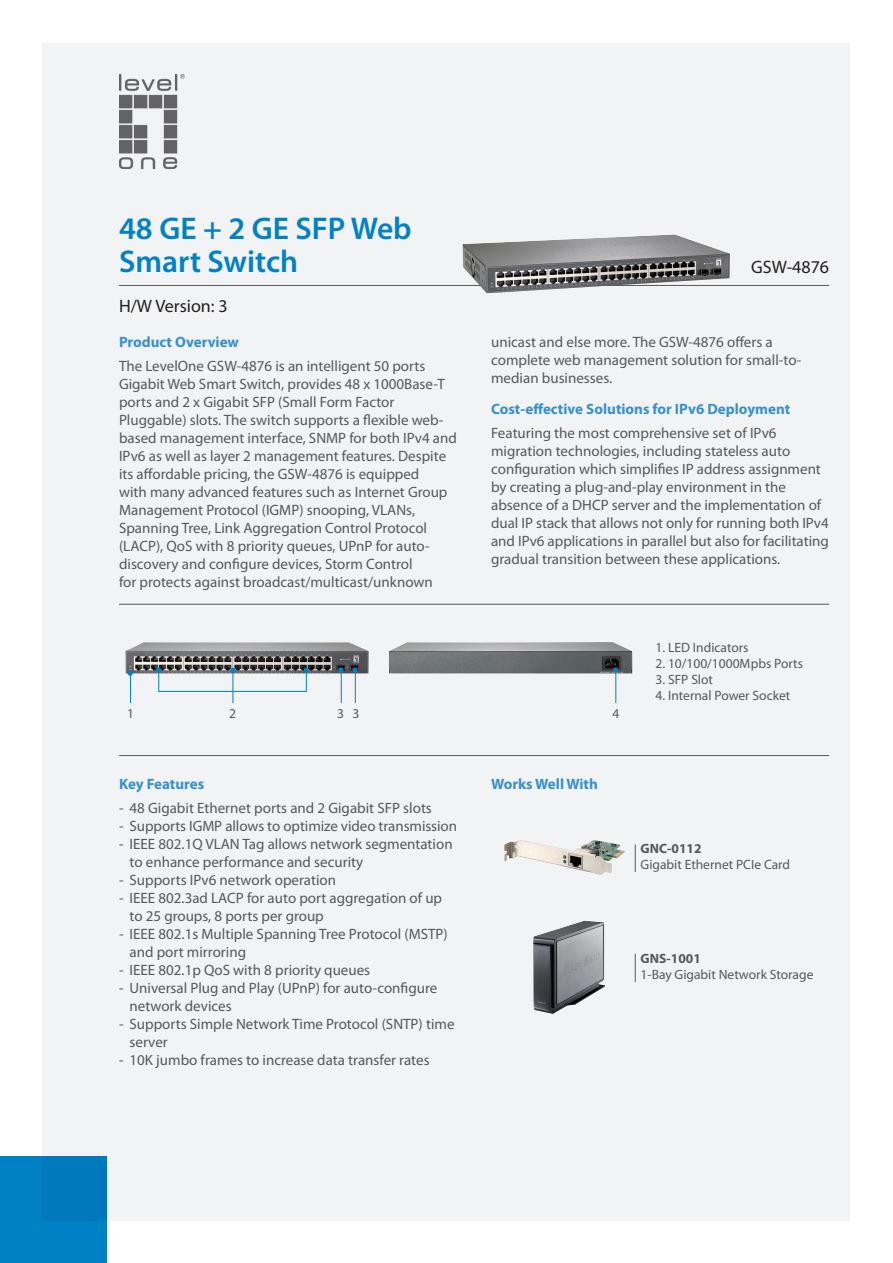
<style>
.page{position:relative;width:893px;height:1263px;background:#fff}
.page>*{position:absolute;margin:0;border:0;box-sizing:border-box;transform-origin:0 0}
.t1{font:600 31.5px/33px "Myriad Pro";color:#0080c5}
.t2{font:18px "Myriad Pro";color:#231f20}
.t3{font:15px/18px "Myriad Pro";color:#57585a}
.t4{font:700 15px "Myriad Pro";color:#3790ce}
.t5{font:13.5px "Myriad Pro";color:#57585a}
.t6{font:700 13.5px "Myriad Pro";color:#57585a}
</style>
<div class="page">
<div style="left:43px;top:43px;width:807px;height:1177px;background:#f2f3f4"></div>
<div style="left:0;top:1157px;width:106px;height:106px;background:#0080c5"></div>
<img style="left:119px;top:74px;width:66px;height:94px">
<hr style="left:119px;top:285px;width:710px;height:1px;background:#57585a">
<img style="left:125px;top:642px;width:244px;height:31px">
<img style="left:389px;top:642px;width:243px;height:31px">
<hr style="left:119px;top:604px;width:710px;height:1px;background:#57585a">
<hr style="left:119px;top:755px;width:710px;height:1px;background:#57585a">
<svg style="left:635px;top:844px;width:1px;height:28px"></svg>
<hr style="left:233px;top:670px;width:1px;height:33px;background:#0080c5">
<svg style="left:156px;top:668px;width:153px;height:24px"></svg>
<hr style="left:615px;top:671px;width:1px;height:32px;background:#0080c5">
<svg style="left:613px;top:667px;width:5px;height:6px"></svg>
<hr style="left:341px;top:671px;width:1px;height:32px;background:#0080c5">
<hr style="left:355px;top:671px;width:1px;height:32px;background:#0080c5">
<svg style="left:338px;top:667px;width:5px;height:6px"></svg>
<svg style="left:352px;top:667px;width:5px;height:6px"></svg>
<svg style="left:128px;top:671px;width:5px;height:32px"></svg>
<svg style="left:635px;top:954px;width:1px;height:28px"></svg>
<img style="left:463px;top:234px;width:267px;height:59px">
<img style="left:504px;top:840px;width:97px;height:35px">
<img style="left:533px;top:921px;width:72px;height:93px">
<h1 class="t1" style="left:119px;top:211px;width:294px">48 GE + 2 GE SFP Web<br>Smart Switch</h1>
<p class="t2" style="left:119px;top:295px;width:110px">H/W Version: 3</p>
<p class="t4" style="left:119px;top:332px;width:121px">Product Overview</p>
<p class="t3" style="left:119px;top:357px;width:339px">The LevelOne GSW-4876 is an intelligent 50 ports Gigabit Web Smart Switch, provides 48 x 1000Base-T ports and 2 x Gigabit SFP (Small Form Factor Pluggable) slots. The switch supports a flexible web&shy;based management interface, SNMP for both IPv4 and IPv6 as well as layer 2 management features. Despite its affordable pricing, the GSW-4876 is equipped<br>with many advanced features such as Internet Group Management Protocol (IGMP) snooping, VLANs, Spanning Tree, Link Aggregation Control Protocol (LACP), QoS with 8 priority queues, UPnP for auto&shy;discovery and configure devices, Storm Control<br>for protects against broadcast/multicast/unknown</p>
<p class="t2" style="left:751px;top:256px;width:79px">GSW-4876</p>
<p class="t3" style="left:491px;top:332px;width:312px">unicast and else more. The GSW-4876 offers a complete web management solution for small-to&shy;median businesses.</p>
<p class="t4" style="left:491px;top:399px;width:301px">Cost-effective Solutions for IPv6 Deployment</p>
<p class="t3" style="left:491px;top:424px;width:339px">Featuring the most comprehensive set of IPv6 migration technologies, including stateless auto configuration which simplifies IP address assignment by creating a plug-and-play environment in the absence of a DHCP server and the implementation of dual IP stack that allows not only for running both IPv4 and IPv6 applications in parallel but also for facilitating gradual transition between these applications.</p>
<p class="t5" style="left:655px;top:639px;width:95px">1. LED Indicators</p>
<p class="t5" style="left:655px;top:655px;width:149px">2. 10/100/1000Mpbs Ports</p>
<p class="t5" style="left:655px;top:671px;width:59px">3. SFP Slot</p>
<p class="t5" style="left:655px;top:687px;width:136px">4. Internal Power Socket</p>
<p class="t5" style="left:127px;top:705px;width:8px">1</p>
<p class="t5" style="left:229px;top:705px;width:8px">2</p>
<p class="t5" style="left:337px;top:705px;width:24px">3 3</p>
<p class="t5" style="left:612px;top:705px;width:8px">4</p>
<p class="t4" style="left:119px;top:774px;width:87px">Key Features</p>
<p class="t3" style="left:119px;top:799px;width:314px">- 48 Gigabit Ethernet ports and 2 Gigabit SFP slots</p>
<p class="t3" style="left:119px;top:817px;width:340px">- Supports IGMP allows to optimize video transmission</p>
<p class="t3" style="left:130px;top:835px;width:325px;text-indent:-10px">- IEEE 802.1Q VLAN Tag allows network segmentation to enhance performance and security</p>
<p class="t3" style="left:119px;top:871px;width:219px">- Supports IPv6 network operation</p>
<p class="t3" style="left:130px;top:889px;width:314px;text-indent:-10px">- IEEE 802.3ad LACP for auto port aggregation of up to 25 groups, 8 ports per group</p>
<p class="t3" style="left:130px;top:925px;width:320px;text-indent:-10px">- IEEE 802.1s Multiple Spanning Tree Protocol (MSTP) and port mirroring</p>
<p class="t3" style="left:119px;top:961px;width:253px">- IEEE 802.1p QoS with 8 priority queues</p>
<p class="t3" style="left:130px;top:979px;width:309px;text-indent:-10px">- Universal Plug and Play (UPnP) for auto-configure network devices</p>
<p class="t3" style="left:130px;top:1015px;width:326px;text-indent:-10px">- Supports Simple Network Time Protocol (SNTP) time server</p>
<p class="t3" style="left:119px;top:1051px;width:312px">- 10K jumbo frames to increase data transfer rates</p>
<p class="t4" style="left:491px;top:774px;width:108px">Works Well With</p>
<p class="t6" style="left:641px;top:839px;width:62px">GNC-0112</p>
<p class="t5" style="left:641px;top:856px;width:151px">Gigabit Ethernet PCIe Card</p>
<p class="t6" style="left:641px;top:950px;width:62px">GNS-1001</p>
<p class="t5" style="left:641px;top:966px;width:174px">1-Bay Gigabit Network Storage</p>
</div>
